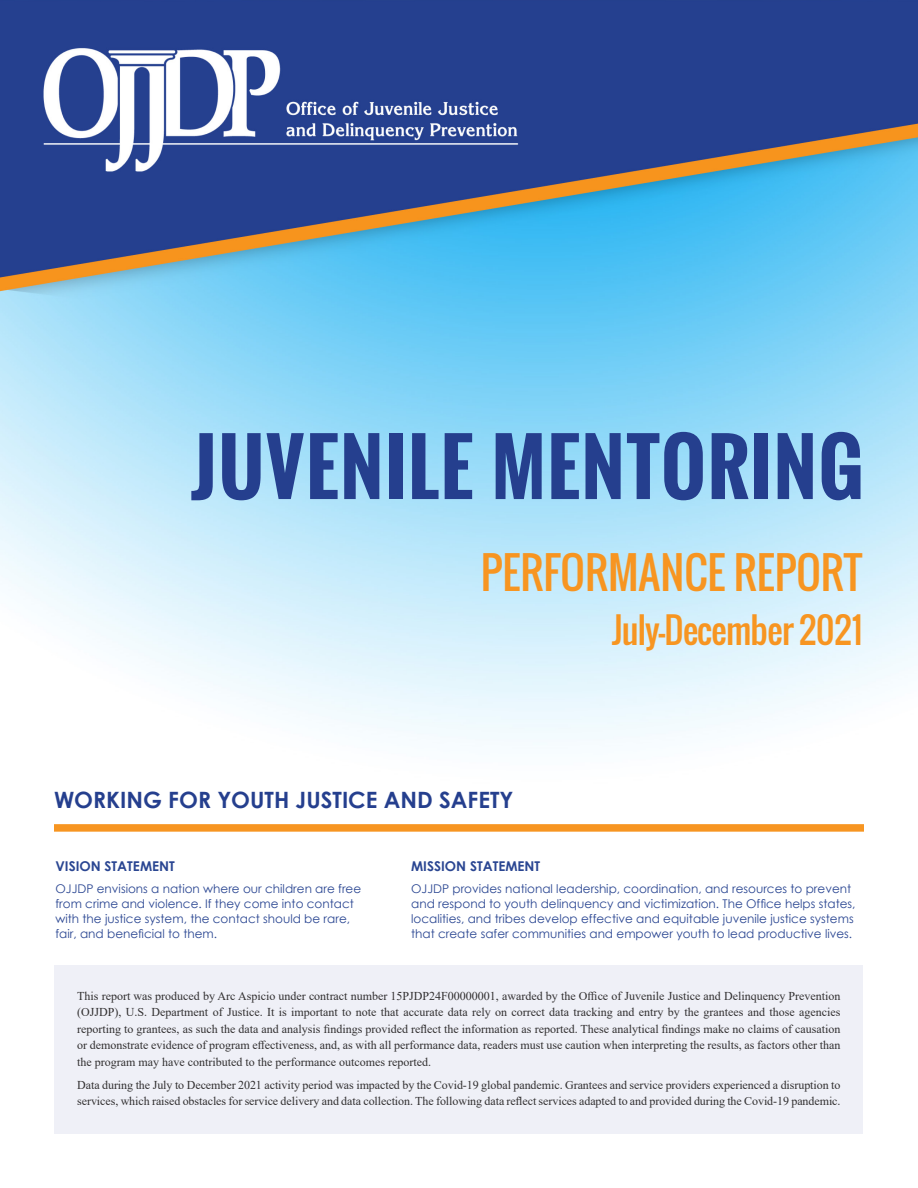
<style>
.page{position:relative;width:918px;height:1188px;background:#fff}
.page>*{position:absolute;margin:0;border:0;box-sizing:border-box;transform-origin:0 0}
.t1{font:700 75px "Oswald";letter-spacing:.025em;color:#253f8e}
.t2{font:42.45px "Oswald";color:#f79521}
.t3{font:34.5px "Oswald";letter-spacing:-.025em;color:#f79521}
.Paragraph_Style_3{font:700 22.5px "Century Gothic";color:#253f8e}
.Figure_Description{font:700 13.5px "Century Gothic";color:#2a4692}
.Body{font:12px/16.5px "Times New Roman";letter-spacing:-.005em;color:#312f30;text-align:justify}
.Figure_Description-2{font:12px/15px "Century Gothic";color:#2a4692}
</style>
<div class="page">
<img style="left:0;top:0;width:918px;height:1134px">
<div style="left:55px;top:966px;width:808px;height:168px;background:#eff0f7"></div>
<div style="left:54px;top:824px;width:810px;height:8px;background:#f79521"></div>
<p class="t1" style="left:191px;top:411px;width:674px">JUVENILE MENTORING</p>
<p class="t2" style="left:481px;top:540px;width:383px">PERFORMANCE REPORT</p>
<p class="t3" style="left:612px;top:604px;width:252px">July-December 2021</p>
<p class="Paragraph_Style_3" style="left:54px;top:782px;width:461px">WORKING FOR YOUTH JUSTICE AND SAFETY</p>
<p class="Figure_Description" style="left:56px;top:856px;width:121px">VISION STATEMENT</p>
<p class="Figure_Description-2" style="left:56px;top:881px;width:307px">OJJDP envisions a nation where our children are free from crime and violence. If they come into contact with the justice system, the contact should be rare, fair, and beneficial to them.</p>
<p class="Figure_Description" style="left:411px;top:856px;width:131px">MISSION STATEMENT</p>
<p class="Figure_Description-2" style="left:411px;top:881px;width:446px">OJJDP provides national leadership, coordination, and resources to prevent and respond to youth delinquency and victimization. The Office helps states, localities, and tribes develop effective and equitable juvenile justice systems that create safer communities and empower youth to lead productive lives.</p>
<p class="Body" style="left:77px;top:987px;width:765px">This report was produced by Arc Aspicio under contract number 15PJDP24F00000001, awarded by the Office of Juvenile Justice and Delinquency Prevention (OJJDP), U.S. Department of Justice. It is important to note that accurate data rely on correct data tracking and entry by the grantees and those agencies reporting to grantees, as such the data and analysis findings provided reflect the information as reported. These analytical findings make no claims of causation or demonstrate evidence of program effectiveness, and, as with all performance data, readers must use caution when interpreting the results, as factors other than the program may have contributed to the performance outcomes reported.</p>
<p class="Body" style="left:77px;top:1076px;width:765px">Data during the July to December 2021 activity period was impacted by the Covid-19 global pandemic. Grantees and service providers experienced a disruption to services, which raised obstacles for service delivery and data collection. The following data reflect services adapted to and provided during the Covid-19 pandemic.</p>
</div>
